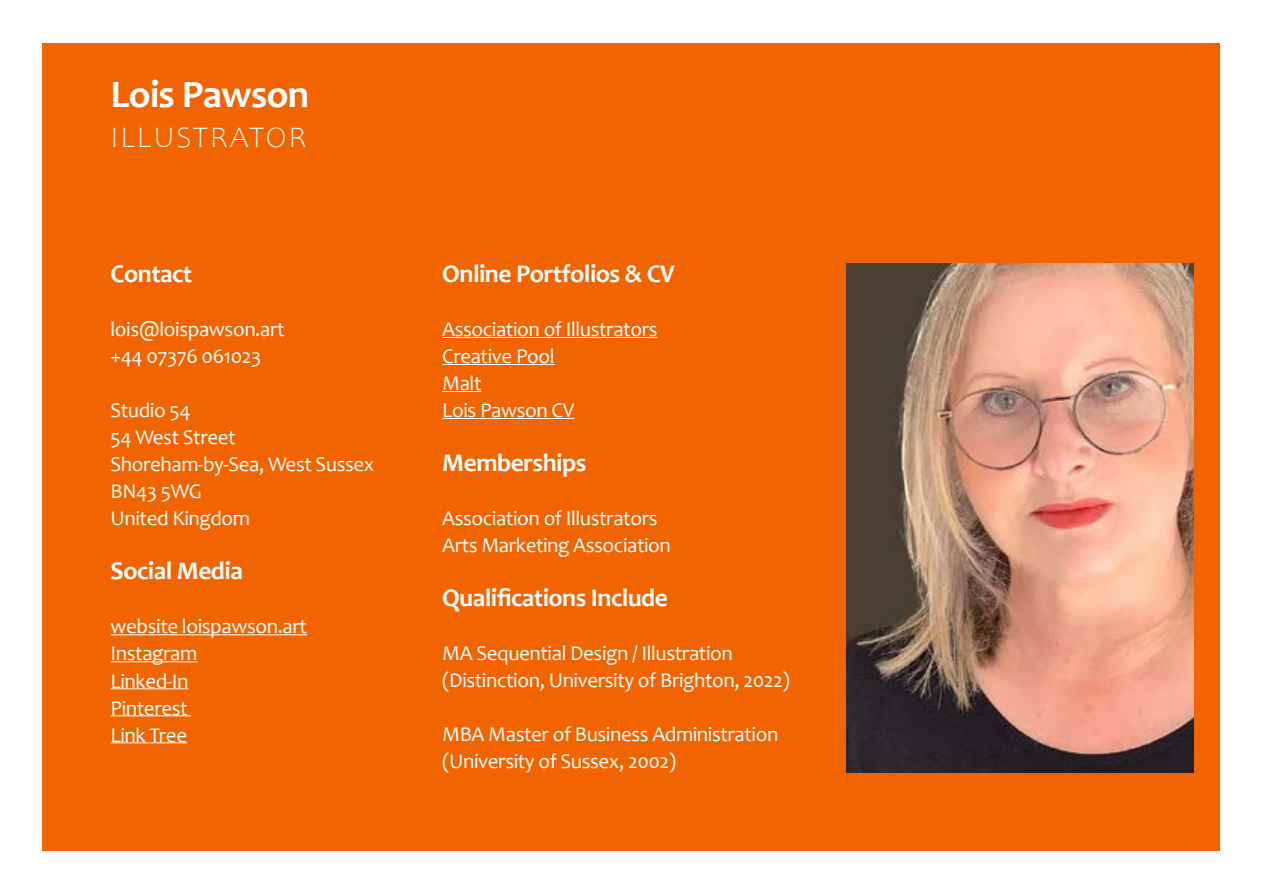
<style>
.page{position:relative;width:1263px;height:893px;background:#fff}
.page>*{position:absolute;margin:0;border:0;box-sizing:border-box;transform-origin:0 0}
.t1{font:700 39px "Candara";letter-spacing:-.02em;color:#fff}
.t2{font:300 30px "Candara";letter-spacing:.06em;color:#fff}
.t3{font:700 25.5px "Candara";letter-spacing:-.02em;color:#fff}
.t4{font:21px/27px "Candara";letter-spacing:-.02em;color:#fff}
</style>
<div class="page">
<div style="left:43px;top:43px;width:1177px;height:807px;background:#f26400"></div>
<hr style="left:442px;top:337px;width:215px;height:1px;background:#fff">
<hr style="left:442px;top:364px;width:113px;height:1px;background:#fff">
<hr style="left:442px;top:391px;width:40px;height:1px;background:#fff">
<hr style="left:442px;top:418px;width:132px;height:1px;background:#fff">
<hr style="left:111px;top:635px;width:196px;height:1px;background:#fff">
<hr style="left:111px;top:662px;width:86px;height:1px;background:#fff">
<hr style="left:111px;top:689px;width:77px;height:1px;background:#fff">
<hr style="left:111px;top:716px;width:80px;height:1px;background:#fff">
<hr style="left:111px;top:743px;width:76px;height:1px;background:#fff">
<img style="left:846px;top:264px;width:347px;height:508px">
<h1 class="t1" style="left:111px;top:70px;width:200px">Lois Pawson</h1>
<h2 class="t2" style="left:111px;top:121px;width:198px">ILLUSTRATOR</h2>
<p class="t3" style="left:111px;top:258px;width:83px">Contact</p>
<p class="t4" style="left:111px;top:316px;width:176px">lois@loispawson.art +44 07376 061023</p>
<p class="t4" style="left:111px;top:397px;width:265px">Studio 54<br>54 West Street<br>Shoreham-by-Sea, West Sussex<br>BN43 5WG<br>United Kingdom</p>
<p class="t3" style="left:111px;top:555px;width:134px">Social Media</p>
<p class="t4" style="left:111px;top:613px;width:198px">website loispawson.art<br>Instagram<br>Linked-In<br>Pinterest<br>Link Tree</p>
<p class="t3" style="left:442px;top:258px;width:234px">Online Portfolios &amp; CV</p>
<p class="t4" style="left:442px;top:316px;width:217px">Association of Illustrators<br>Creative Pool<br>Malt<br>Lois Pawson CV</p>
<p class="t3" style="left:442px;top:447px;width:146px">Memberships</p>
<p class="t4" style="left:442px;top:505px;width:230px">Association of Illustrators<br>Arts Marketing Association</p>
<p class="t3" style="left:442px;top:582px;width:227px">Qualifications Include</p>
<p class="t4" style="left:442px;top:640px;width:349px">MA Sequential Design / Illustration (Distinction, University of Brighton, 2022)</p>
<p class="t4" style="left:442px;top:721px;width:338px">MBA Master of Business Administration (University of Sussex, 2002)</p>
</div>
